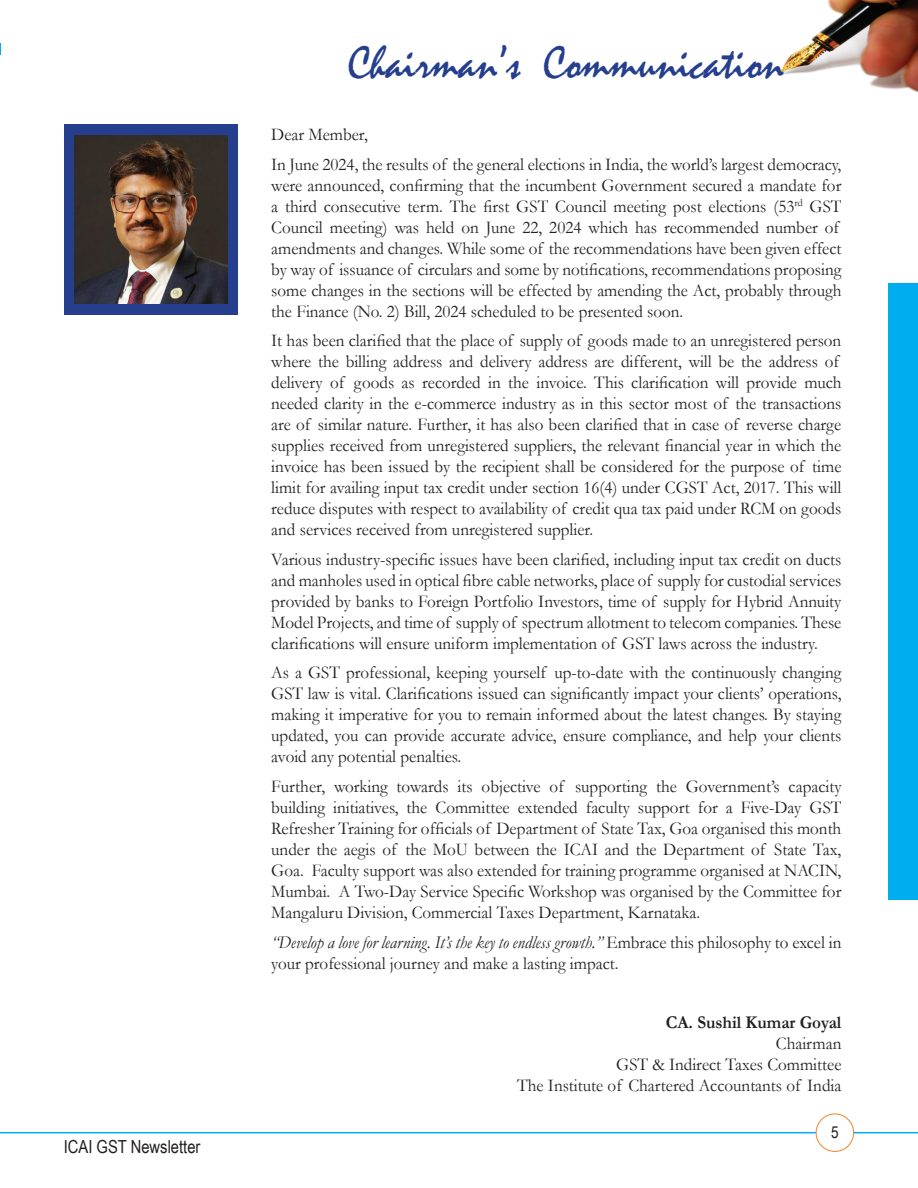
<style>
.page{position:relative;width:918px;height:1188px;background:#fff}
.page>*{position:absolute;margin:0;border:0;box-sizing:border-box;transform-origin:0 0}
.t1{font:48px "Mistral";color:#253f8e;scale:.95 1}
.t2{font:18px/21px "Garamond";color:#231f20;scale:.95 1}
.t3{font:700 18px "Garamond";color:#231f20;scale:.95 1}
.t4{font:18px "Arial Narrow";color:#231f20}
.t5{font:16.5px "Arial Narrow";color:#231f20}
.s1{font-style:italic}
</style>
<div class="page">
<hr style="left:0;top:1132px;width:918px;height:1px;background:#00aeef">
<div style="left:888px;top:283px;width:30px;height:616px;background:#00aeef"></div>
<div style="left:816px;top:1114px;width:38px;height:37px;background:#fff;border-radius:50%"></div>
<div style="left:816px;top:1114px;width:38px;height:38px;border:1px solid #f58229;border-radius:50%"></div>
<img style="left:777px;top:0;width:141px;height:93px">
<div style="left:65px;top:124px;width:173px;height:191px;background:#253f8e"></div>
<img style="left:75px;top:136px;width:153px;height:167px">
<svg style="left:0;top:43px;width:1px;height:12px"></svg>
<p class="t4" style="left:64px;top:1134px;width:138px">ICAI GST Newsletter</p>
<h1 class="t1" style="left:348px;top:33px;width:460px">Chairman’s Communication</h1>
<p class="t2" style="left:271px;top:119px;width:602px;line-height:29.5px">Dear Member,<br>In June 2024, the results of the general elections in India, the world’s largest democracy,</p>
<p class="t2" style="left:271px;top:174px;width:602px">were announced, confirming that the incumbent Government secured a mandate for a third consecutive term. The first GST Council meeting post elections (53<sup>rd</sup> GST Council meeting) was held on June 22, 2024 which has recommended number of amendments and changes. While some of the recommendations have been given effect by way of issuance of circulars and some by notifications, recommendations proposing some changes in the sections will be effected by amending the Act, probably through the Finance (No. 2) Bill, 2024 scheduled to be presented soon.</p>
<p class="t2" style="left:271px;top:330px;width:602px">It has been clarified that the place of supply of goods made to an unregistered person where the billing address and delivery address are different, will be the address of delivery of goods as recorded in the invoice. This clarification will provide much needed clarity in the e-commerce industry as in this sector most of the transactions are of similar nature. Further, it has also been clarified that in case of reverse charge supplies received from unregistered suppliers, the relevant financial year in which the invoice has been issued by the recipient shall be considered for the purpose of time limit for availing input tax credit under section 16(4) under CGST Act, 2017. This will reduce disputes with respect to availability of credit qua tax paid under RCM on goods and services received from unregistered supplier.</p>
<p class="t2" style="left:271px;top:548px;width:602px;text-align:justify">Various industry-specific issues have been clarified, including input tax credit on ducts and manholes used in optical fibre cable networks, place of supply for custodial services provided by banks to Foreign Portfolio Investors, time of supply for Hybrid Annuity Model Projects, and time of supply of spectrum allotment to telecom companies. These clarifications will ensure uniform implementation of GST laws across the industry.</p>
<p class="t2" style="left:271px;top:662px;width:602px;text-align:justify">As a GST professional, keeping yourself up-to-date with the continuously changing GST law is vital. Clarifications issued can significantly impact your clients’ operations, making it imperative for you to remain informed about the latest changes. By staying updated, you can provide accurate advice, ensure compliance, and help your clients avoid any potential penalties.</p>
<p class="t2" style="left:271px;top:775px;width:602px;text-align:justify">Further, working towards its objective of supporting the Government’s capacity building initiatives, the Committee extended faculty support for a Five-Day GST Refresher Training for officials of Department of State Tax, Goa organised this month under the aegis of the MoU between the ICAI and the Department of State Tax, Goa. Faculty support was also extended for training programme organised at NACIN, Mumbai. A Two-Day Service Specific Workshop was organised by the Committee for Mangaluru Division, Commercial Taxes Department, Karnataka.</p>
<p class="t2" style="left:271px;top:931px;width:602px"><span class="s1">“Develop a love for learning. It’s the key to endless growth.”</span> Embrace this philosophy to excel in your professional journey and make a lasting impact.</p>
<p class="t3" style="left:666px;top:1010px;width:186px">CA. Sushil Kumar Goyal</p>
<p class="t2" style="left:517px;top:1032px;width:343px;text-align:right">Chairman<br>GST &amp; Indirect Taxes Committee<br>The Institute of Chartered Accountants of India</p>
<p class="t5" style="left:831px;top:1120px;width:9px">5</p>
</div>
